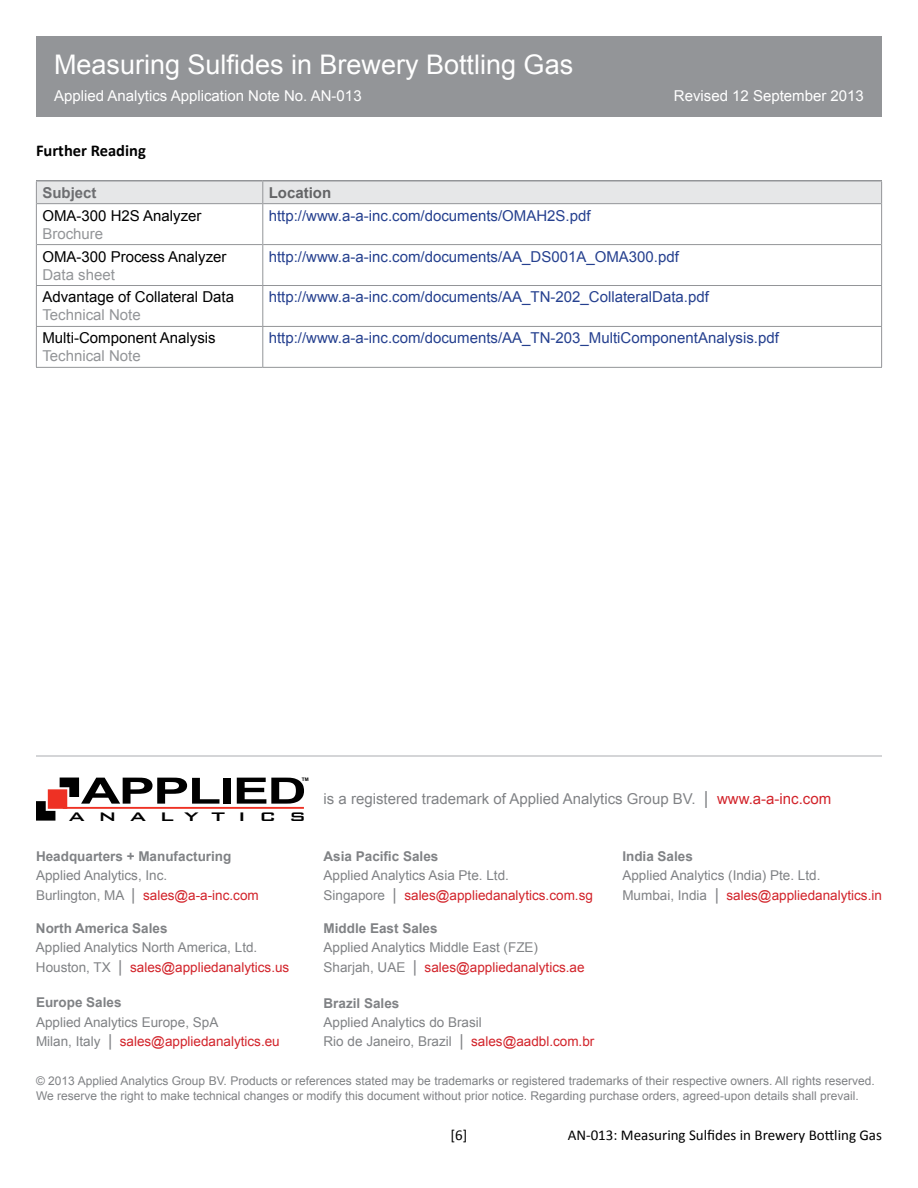
<style>
.page{position:relative;width:918px;height:1188px;background:#fff}
.page>*{position:absolute;margin:0;border:0;box-sizing:border-box;transform-origin:0 0}
.t1{font:700 36.3px "Arial";letter-spacing:-.03em;color:#000;scale:1.5 1}
.t2{font:27px "Arial";color:#fff}
.t3{font:500 16.65px "Bank Gothic BT";letter-spacing:.59em;color:#000;scale:1.31 1}
.t4{font:700 16.5px "Calibri";color:#000}
.t5{font:15px "Arial";color:#25408f}
.t6{font:15px "Arial";color:#000}
.t7{font:15px "Arial";color:#808285}
.t8{font:15px "Arial";color:#fff}
.t9{font:15px "Calibri";color:#000}
.t10{font:15px "Arial";color:#939598}
.t11{font:700 15px "Arial";color:#636466}
.t12{font:700 15px "Arial";color:#6d6e71}
.t13{font:13.5px/19.5px "Arial";color:#808285}
.t14{font:700 13.5px "Arial";color:#808285}
.t15{font:12px/14.4px "Arial";color:#808285}
.t16{font:700 4.8px "Arial";color:#000}
.s1{font-size:16.5px}
.s2{color:#d2232a}
.s3{font-size:18px}
</style>
<div class="page">
<hr style="left:63px;top:807px;width:241px;height:2px;background:#ee3124">
<svg style="left:36px;top:778px;width:43px;height:43px"></svg>
<hr style="left:36px;top:180px;width:227px;height:2px;background:#939598">
<hr style="left:263px;top:180px;width:619px;height:2px;background:#939598">
<hr style="left:37px;top:244px;width:225px;height:1px;background:#939598">
<hr style="left:263px;top:244px;width:618px;height:1px;background:#939598">
<hr style="left:263px;top:285px;width:619px;height:1px;background:#939598">
<hr style="left:36px;top:326px;width:227px;height:1px;background:#939598">
<hr style="left:263px;top:326px;width:619px;height:1px;background:#939598">
<hr style="left:36px;top:367px;width:227px;height:1px;background:#939598">
<hr style="left:263px;top:367px;width:619px;height:1px;background:#939598">
<svg style="left:36px;top:181px;width:846px;height:23px;background:#e0e1e3"></svg>
<hr style="left:36px;top:204px;width:1px;height:41px;background:#939598">
<hr style="left:262px;top:204px;width:1px;height:41px;background:#939598">
<hr style="left:881px;top:204px;width:1px;height:41px;background:#939598">
<hr style="left:36px;top:245px;width:1px;height:40px;background:#939598">
<hr style="left:262px;top:245px;width:1px;height:40px;background:#939598">
<hr style="left:881px;top:245px;width:1px;height:40px;background:#939598">
<hr style="left:36px;top:285px;width:227px;height:1px;background:#939598">
<hr style="left:36px;top:286px;width:1px;height:40px;background:#939598">
<hr style="left:262px;top:286px;width:1px;height:40px;background:#939598">
<hr style="left:881px;top:286px;width:1px;height:40px;background:#939598">
<hr style="left:36px;top:327px;width:1px;height:40px;background:#939598">
<hr style="left:262px;top:327px;width:1px;height:40px;background:#939598">
<hr style="left:881px;top:327px;width:1px;height:40px;background:#939598">
<div style="left:36px;top:36px;width:846px;height:81px;background:#939598"></div>
<hr style="left:36px;top:755px;width:846px;height:2px;background:#c7c8ca">
<h2 class="t2" style="left:54px;top:46px;width:521px">Measuring Sulfides in Brewery Bottling Gas</h2>
<p class="t8" style="left:54px;top:86px;width:309px">Applied Analytics Application Note No. AN-013</p>
<p class="t4" style="left:36px;top:140px;width:111px">Further Reading</p>
<p class="t12" style="left:42px;top:182px;width:56px">Subject</p>
<p class="t11" style="left:269px;top:182px;width:64px">Location</p>
<p class="t6" style="left:42px;top:206px;width:161px">OMA-300 H2S Analyzer</p>
<p class="t10" style="left:42px;top:224px;width:62px">Brochure</p>
<p class="t5" style="left:269px;top:206px;width:323px">http://www.a-a-inc.com/documents/OMAH2S.pdf</p>
<p class="t8" style="left:674px;top:86px;width:192px">Revised 12 September 2013</p>
<p class="t6" style="left:42px;top:246px;width:186px">OMA-300 Process Analyzer</p>
<p class="t10" style="left:42px;top:264px;width:74px">Data sheet</p>
<p class="t5" style="left:269px;top:246px;width:412px">http://www.a-a-inc.com/documents/AA_DS001A_OMA300.pdf</p>
<p class="t6" style="left:42px;top:287px;width:193px">Advantage of Collateral Data</p>
<p class="t10" style="left:42px;top:305px;width:100px">Technical Note</p>
<p class="t5" style="left:269px;top:287px;width:442px">http://www.a-a-inc.com/documents/AA_TN-202_CollateralData.pdf</p>
<p class="t6" style="left:42px;top:328px;width:175px">Multi-Component Analysis</p>
<p class="t10" style="left:42px;top:346px;width:100px">Technical Note</p>
<p class="t5" style="left:269px;top:328px;width:512px">http://www.a-a-inc.com/documents/AA_TN-203_MultiComponentAnalysis.pdf</p>
<p class="t16" style="left:302px;top:776px;width:8px">TM</p>
<h1 class="t1" style="left:81px;top:767px;width:152px">APPLIED</h1>
<p class="t3" style="left:69px;top:807px;width:183px">ANALYTICS</p>
<p class="t14" style="left:36px;top:847px;width:197px">Headquarters + Manufacturing</p>
<p class="t13" style="left:36px;top:866px;width:224px">Applied Analytics, Inc.<br>Burlington, MA <span class="s1">|</span> <span class="s2">sales@a-a-inc.com</span></p>
<p class="t14" style="left:36px;top:919px;width:133px">North America Sales</p>
<p class="t13" style="left:36px;top:938px;width:255px">Applied Analytics North America, Ltd.<br>Houston, TX <span class="s1">|</span> <span class="s2">sales@appliedanalytics.us</span></p>
<p class="t14" style="left:36px;top:994px;width:87px">Europe Sales</p>
<p class="t13" style="left:36px;top:1013px;width:245px">Applied Analytics Europe, SpA<br>Milan, Italy <span class="s1">|</span> <span class="s2">sales@appliedanalytics.eu</span></p>
<p class="t7" style="left:324px;top:789px;width:509px">is a registered trademark of Applied Analytics Group BV. <span class="s3">|</span> <span class="s2">www.a-a-inc.com</span></p>
<p class="t14" style="left:324px;top:847px;width:116px">Asia Pacific Sales</p>
<p class="t13" style="left:324px;top:866px;width:271px">Applied Analytics Asia Pte. Ltd.<br>Singapore <span class="s1">|</span> <span class="s2">sales@appliedanalytics.com.sg</span></p>
<p class="t14" style="left:324px;top:919px;width:116px">Middle East Sales</p>
<p class="t13" style="left:324px;top:938px;width:263px">Applied Analytics Middle East (FZE)<br>Sharjah, UAE <span class="s1">|</span> <span class="s2">sales@appliedanalytics.ae</span></p>
<p class="t14" style="left:324px;top:994px;width:77px">Brazil Sales</p>
<p class="t13" style="left:324px;top:1013px;width:272px">Applied Analytics do Brasil<br>Rio de Janeiro, Brazil <span class="s1">|</span> <span class="s2">sales@aadbl.com.br</span></p>
<p class="t14" style="left:622px;top:847px;width:72px">India Sales</p>
<p class="t13" style="left:622px;top:866px;width:261px">Applied Analytics (India) Pte. Ltd.<br>Mumbai, India <span class="s1">|</span> <span class="s2">sales@appliedanalytics.in</span></p>
<p class="t15" style="left:36px;top:1074px;width:840px">© 2013 Applied Analytics Group BV. Products or references stated may be trademarks or registered trademarks of their respective owners. All rights reserved.<br>We reserve the right to make technical changes or modify this document without prior notice. Regarding purchase orders, agreed-upon details shall prevail.</p>
<p class="t9" style="left:451px;top:1125px;width:18px">[6]</p>
<p class="t9" style="left:568px;top:1125px;width:316px">AN-013: Measuring Sulfides in Brewery Bottling Gas</p>
</div>
